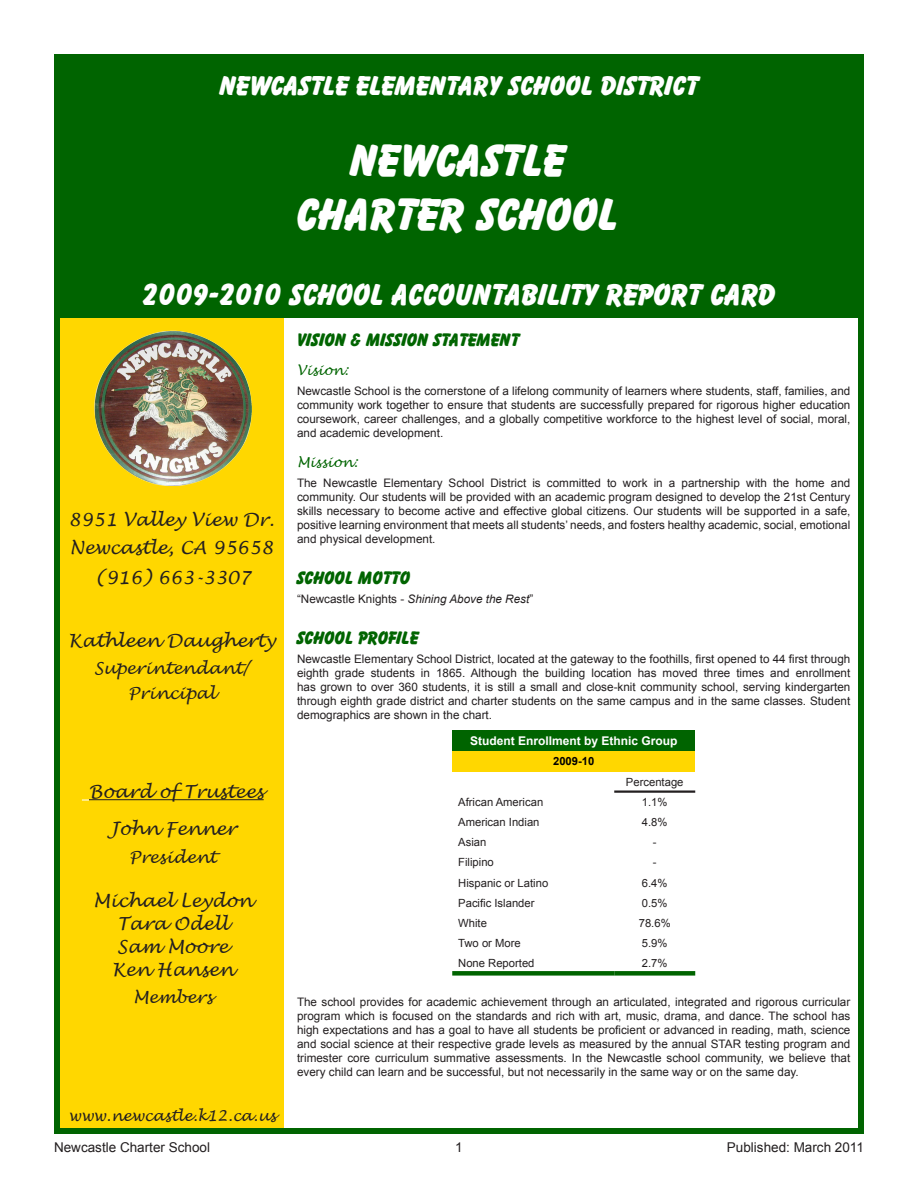
<style>
.page{position:relative;width:918px;height:1188px;background:#fff}
.page>*{position:absolute;margin:0;border:0;box-sizing:border-box;transform-origin:0 0}
.School_Name_Text{font:45px "Bazooka";color:#fff}
.SARC_Title_Text{font:30px "Bazooka";color:#fff}
.District_Name_Text{font:27px "Bazooka";color:#fff}
.Superintendent_Name{font:italic 18px "Lucida Handwriting";color:#231f20}
.Element_Header{font:18px "Bazooka";color:#006400}
.School_Address_Line{font:italic 18px "Lucida Handwriting";color:#231f20}
.District_Phone_Text{font:italic 18px "Lucida Handwriting";color:#231f20}
.Superintendent_Name-2{font:italic 16.5px "Lucida Handwriting";color:#231f20}
.District_Website_Tex{font:italic 15px "Lucida Handwriting";color:#231f20}
.FooterQuadLeft{font:13.5px "Arial";color:#231f20}
.FooterQuadRight{font:13.5px "Arial";color:#231f20}
.Element_Subhead{font:italic 13.5px "Lucida Handwriting";color:#006400}
.Page_Numbers{font:13.5px "Arial";color:#231f20}
.t1{font:700 12px "Arial";color:#fff}
.Body_Text_-_Left_Jus{font:11.7px/14.1px "Arial";color:#231f20;text-align:justify}
.t2{font:11.25px "Arial";color:#231f20}
.t3{font:700 11.25px "Arial";color:#000}
.s1{font-style:italic}
</style>
<div class="page">
<div style="left:54px;top:54px;width:810px;height:1080px;border:6px solid #006400"></div>
<div style="left:60px;top:318px;width:224px;height:810px;background:#ffd700"></div>
<div style="left:57px;top:59px;width:805px;height:259px;background:#006400"></div>
<hr style="left:89px;top:799px;width:175px;height:1px;background:#231f20">
<div style="left:452px;top:730px;width:243px;height:21px;background:#006400"></div>
<div style="left:452px;top:751px;width:243px;height:20px;background:#ffd700"></div>
<hr style="left:614px;top:790px;width:81px;height:3px;background:#231f20">
<div style="left:452px;top:971px;width:162px;height:5px;background:#006400"></div>
<div style="left:614px;top:971px;width:81px;height:5px;background:#006400"></div>
<img style="left:94px;top:330px;width:158px;height:156px">
<p class="District_Name_Text" style="left:220px;top:71px;width:481px">NEWCASTLE ELEMENTARY SCHOOL DISTRICT</p>
<p class="School_Name_Text" style="left:351px;top:136px;width:217px">NEWCASTLE</p>
<p class="School_Name_Text" style="left:297px;top:190px;width:323px">CHARTER SCHOOL</p>
<p class="SARC_Title_Text" style="left:142px;top:278px;width:635px">2009-2010 SCHOOL ACCOUNTABILITY REPORT CARD</p>
<p class="School_Address_Line" style="left:69px;top:509px;width:207px">8951 Valley View Dr.</p>
<p class="School_Address_Line" style="left:69px;top:537px;width:205px">Newcastle, CA 95658</p>
<p class="District_Phone_Text" style="left:94px;top:567px;width:159px">(916) 663-3307</p>
<p class="Superintendent_Name" style="left:69px;top:630px;width:208px">Kathleen Daugherty</p>
<p class="Superintendent_Name-2" style="left:94px;top:658px;width:157px">Superintendant/</p>
<p class="Superintendent_Name-2" style="left:128px;top:683px;width:89px">Principal</p>
<p class="Superintendent_Name" style="left:89px;top:781px;width:176px">Board of Trustees</p>
<p class="Superintendent_Name" style="left:109px;top:817px;width:128px">John Fenner</p>
<p class="Superintendent_Name-2" style="left:129px;top:847px;width:89px">President</p>
<p class="Superintendent_Name" style="left:93px;top:890px;width:161px">Michael Leydon</p>
<p class="Superintendent_Name" style="left:117px;top:913px;width:113px">Tara Odell</p>
<p class="Superintendent_Name" style="left:117px;top:936px;width:113px">Sam Moore</p>
<p class="Superintendent_Name" style="left:112px;top:959px;width:123px">Ken Hansen</p>
<p class="Superintendent_Name-2" style="left:133px;top:987px;width:81px">Members</p>
<p class="District_Website_Tex" style="left:68px;top:1107px;width:209px">www.newcastle.k12.ca.us</p>
<p class="Element_Header" style="left:297px;top:330px;width:224px">VISION &amp; MISSION STATEMENT</p>
<p class="Element_Subhead" style="left:297px;top:363px;width:53px">Vision:</p>
<p class="Body_Text_-_Left_Jus" style="left:297px;top:384px;width:555px">Newcastle School is the cornerstone of a lifelong community of learners where students, staff, families, and community work together to ensure that students are successfully prepared for rigorous higher education coursework, career challenges, and a globally competitive workforce to the highest level of social, moral, and academic development.</p>
<p class="Element_Subhead" style="left:297px;top:455px;width:62px">Mission:</p>
<p class="Body_Text_-_Left_Jus" style="left:297px;top:476px;width:555px">The Newcastle Elementary School District is committed to work in a partnership with the home and community. Our students will be provided with an academic program designed to develop the 21st Century skills necessary to become active and effective global citizens. Our students will be supported in a safe, positive learning environment that meets all students’ needs, and fosters healthy academic, social, emotional and physical development.</p>
<p class="Element_Header" style="left:297px;top:568px;width:115px">SCHOOL MOTTO</p>
<p class="Body_Text_-_Left_Jus" style="left:297px;top:592px;width:238px">“Newcastle Knights - <span class="s1">Shining Above the Rest</span>”</p>
<p class="Element_Header" style="left:297px;top:627px;width:123px">SCHOOL PROFILE</p>
<p class="Body_Text_-_Left_Jus" style="left:297px;top:652px;width:555px">Newcastle Elementary School District, located at the gateway to the foothills, first opened to 44 first through eighth grade students in 1865. Although the building location has moved three times and enrollment has grown to over 360 students, it is still a small and close-knit community school, serving kindergarten through eighth grade district and charter students on the same campus and in the same classes. Student demographics are shown in the chart.</p>
<p class="t1" style="left:470px;top:733px;width:209px">Student Enrollment by Ethnic Group</p>
<p class="t3" style="left:553px;top:754px;width:43px">2009-10</p>
<p class="t2" style="left:626px;top:774px;width:59px">Percentage</p>
<p class="t2" style="left:458px;top:794px;width:87px">African American</p>
<p class="t2" style="left:642px;top:794px;width:27px">1.1%</p>
<p class="t2" style="left:458px;top:815px;width:83px">American Indian</p>
<p class="t2" style="left:642px;top:815px;width:27px">4.8%</p>
<p class="t2" style="left:458px;top:835px;width:30px">Asian</p>
<p class="t2" style="left:653px;top:835px;width:5px">-</p>
<p class="t2" style="left:458px;top:855px;width:37px">Filipino</p>
<p class="t2" style="left:653px;top:855px;width:5px">-</p>
<p class="t2" style="left:458px;top:875px;width:92px">Hispanic or Latino</p>
<p class="t2" style="left:642px;top:875px;width:27px">6.4%</p>
<p class="t2" style="left:458px;top:895px;width:78px">Pacific Islander</p>
<p class="t2" style="left:642px;top:895px;width:27px">0.5%</p>
<p class="t2" style="left:458px;top:916px;width:30px">White</p>
<p class="t2" style="left:639px;top:916px;width:33px">78.6%</p>
<p class="t2" style="left:458px;top:936px;width:64px">Two or More</p>
<p class="t2" style="left:642px;top:936px;width:27px">5.9%</p>
<p class="t2" style="left:458px;top:956px;width:78px">None Reported</p>
<p class="t2" style="left:642px;top:956px;width:27px">2.7%</p>
<p class="Body_Text_-_Left_Jus" style="left:297px;top:995px;width:555px">The school provides for academic achievement through an articulated, integrated and rigorous curricular program which is focused on the standards and rich with art, music, drama, and dance. The school has high expectations and has a goal to have all students be proficient or advanced in reading, math, science and social science at their respective grade levels as measured by the annual STAR testing program and trimester core curriculum summative assessments. In the Newcastle school community, we believe that every child can learn and be successful, but not necessarily in the same way or on the same day.</p>
<p class="FooterQuadLeft" style="left:54px;top:1138px;width:158px">Newcastle Charter School</p>
<p class="Page_Numbers" style="left:455px;top:1138px;width:9px">1</p>
<p class="FooterQuadRight" style="left:727px;top:1138px;width:139px">Published: March 2011</p>
</div>
